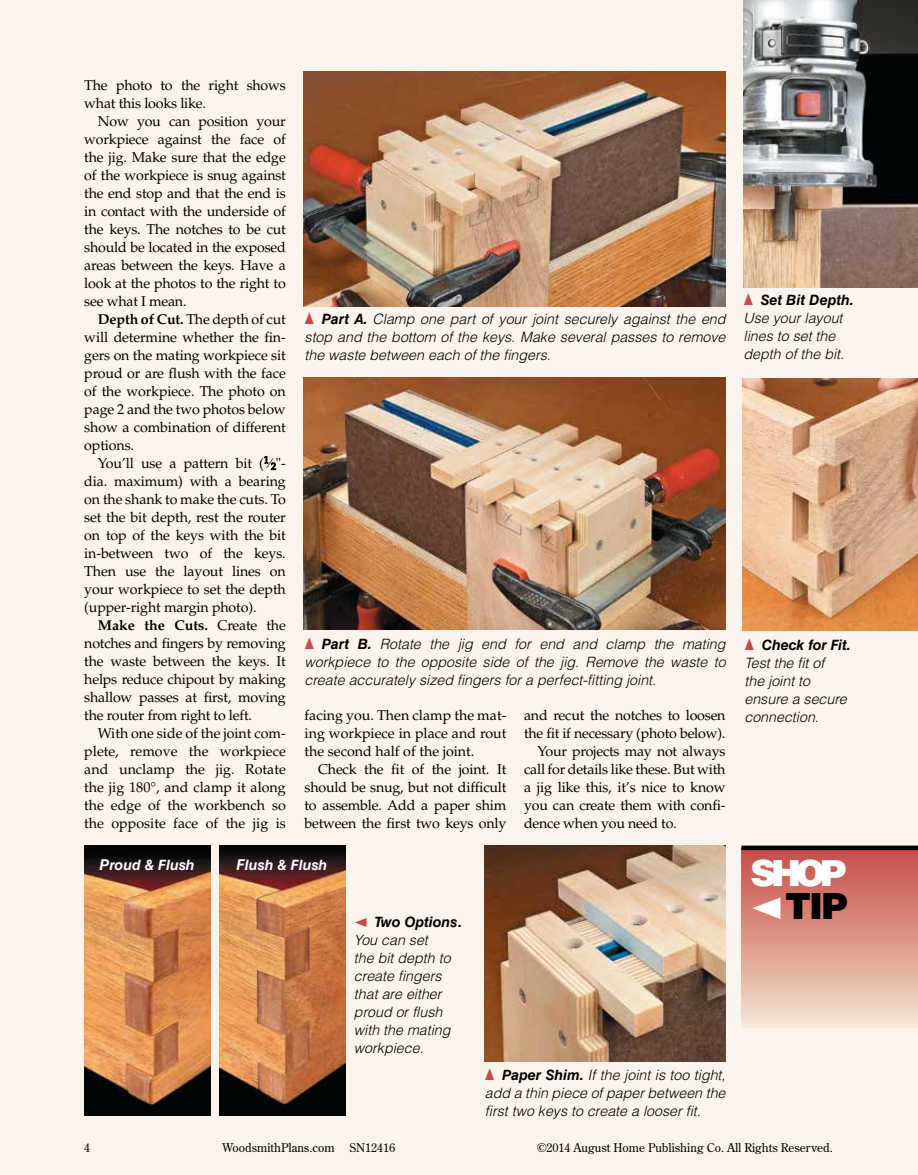
<style>
.page{position:relative;width:918px;height:1175px;background:#fff}
.page>*{position:absolute;margin:0;border:0;box-sizing:border-box;transform-origin:0 0}
.t1{font:900 36px "Helvetica LT Std";color:#fff}
.t2{font:900 36px "Helvetica LT Std";color:#000}
.t3{font:14.25px/18px "Palatino LT Std";letter-spacing:-.015em;color:#000;text-align:justify}
.t4{font:italic 300 14.25px/18px "Helvetica LT Std";color:#000}
.t5{font:italic 700 14.25px "Helvetica LT Std";color:#000}
.t6{font:italic 700 14.25px "Helvetica LT Std";color:#fff}
.t7{font:12px "Century Old Style";color:#000}
.s1{font-weight:700}
.s2{font-size:15px}
</style>
<div class="page">
<div style="left:0;top:0;width:918px;height:1174px;background:#fbf4ed"></div>
<svg style="left:264px;top:456px;width:12px;height:14px"></svg>
<div style="left:741px;top:848px;width:177px;height:180px;background:linear-gradient(to bottom,#c64a43,#f4e4d2)"></div>
<div style="left:742px;top:845px;width:176px;height:5px;background:#000"></div>
<img style="left:485px;top:845px;width:241px;height:216px">
<img style="left:304px;top:71px;width:422px;height:235px">
<img style="left:744px;top:0;width:174px;height:287px">
<img style="left:304px;top:377px;width:422px;height:252px">
<img style="left:743px;top:378px;width:175px;height:252px">
<img style="left:84px;top:845px;width:126px;height:270px">
<img style="left:219px;top:845px;width:126px;height:270px">
<svg style="left:752px;top:897px;width:29px;height:21px"></svg>
<p class="t3" style="left:84px;top:76px;width:203px">The photo to the right shows what this looks like.</p>
<p class="t3" style="left:84px;top:112px;width:203px;text-indent:13px">Now you can position your workpiece against the face of the jig. Make sure that the edge of the workpiece is snug against the end stop and that the end is in contact with the underside of the keys. The notches to be cut should be located in the exposed areas between the keys. Have a look at the photos to the right to see what I mean.</p>
<p class="t3" style="left:84px;top:310px;width:203px;text-indent:13px"><span class="s1">Depth of Cut.</span> The depth of cut will determine whether the fin&shy;gers on the mating workpiece sit proud or are flush with the face of the workpiece. The photo on page 2 and the two photos below show a combination of different options.</p>
<p class="t3" style="left:84px;top:454px;width:203px;text-indent:13px">You’ll use a pattern bit (<sup>1</sup>⁄<sub>2</sub>"- dia. maximum) with a bearing on the shank to make the cuts. To set the bit depth, rest the router on top of the keys with the bit in-between two of the keys.<br>Then use the layout lines on your workpiece to set the depth (upper-right margin photo).</p>
<p class="t3" style="left:84px;top:616px;width:203px;text-indent:13px"><span class="s1">Make the Cuts.</span> Create the notches and fingers by removing the waste between the keys. It helps reduce chipout by making shallow passes at first, moving the router from right to left.</p>
<p class="t3" style="left:84px;top:724px;width:203px;text-indent:13px">With one side of the joint com&shy;plete, remove the workpiece and unclamp the jig. Rotate the jig 180°, and clamp it along the edge of the workbench so the opposite face of the jig is</p>
<p class="t4" style="left:305px;top:310px;width:423px;text-align:justify;text-indent:17px"><span class="s1">Part A.</span> Clamp one part of your joint securely against the end stop and the bottom of the keys. Make several passes to remove the waste between each of the fingers.</p>
<p class="t4" style="left:305px;top:635px;width:423px;text-align:justify;text-indent:17px"><span class="s1">Part B.</span> Rotate the jig end for end and clamp the mating workpiece to the opposite side of the jig. Remove the waste to create accurately sized fingers for a perfect-fitting joint.</p>
<p class="t3" style="left:305px;top:706px;width:203px">facing you. Then clamp the mat&shy;ing workpiece in place and rout the second half of the joint.</p>
<p class="t3" style="left:305px;top:760px;width:203px;text-indent:13px">Check the fit of the joint. It should be snug, but not difficult to assemble. Add a paper shim between the first two keys only</p>
<p class="t3" style="left:524px;top:706px;width:203px">and recut the notches to loosen</p>
<p class="t3" style="left:524px;top:724px;width:203px">the fit if necessary (photo below).</p>
<p class="t3" style="left:538px;top:742px;width:190px">Your projects may not always</p>
<p class="t3" style="left:524px;top:760px;width:203px">call for details like these. But with</p>
<p class="t3" style="left:524px;top:778px;width:203px">a jig like this, it’s nice to know</p>
<p class="t3" style="left:524px;top:796px;width:203px">you can create them with confi-</p>
<p class="t3" style="left:524px;top:814px;width:154px">dence when you need to.</p>
<p class="t6" style="left:99px;top:856px;width:97px"><span class="s2">P</span>roud &amp; Flush</p>
<p class="t6" style="left:237px;top:856px;width:92px"><span class="s2">F</span>lush &amp; Flush</p>
<p class="t5" style="left:374px;top:913px;width:89px">Two Options.</p>
<p class="t4" style="left:354px;top:930px;width:98px">You can set the bit depth to create fingers that are either proud or flush with the mating workpiece.</p>
<p class="t4" style="left:485px;top:1065px;width:242px;text-align:justify;text-indent:17px"><span class="s1">Paper Shim.</span> If the joint is too tight, add a thin piece of paper between the first two keys to create a looser fit.</p>
<p class="t5" style="left:761px;top:292px;width:94px">Set Bit Depth.</p>
<p class="t4" style="left:744px;top:309px;width:102px">Use your layout lines to set the depth of the bit.</p>
<p class="t5" style="left:762px;top:636px;width:90px">Check for Fit.</p>
<p class="t4" style="left:744px;top:654px;width:104px">Test the fit of the joint to ensure a secure connection.</p>
<h1 class="t1" style="left:750px;top:849px;width:97px">SHOP</h1>
<h1 class="t2" style="left:785px;top:882px;width:64px">TIP</h1>
<p class="t7" style="left:84px;top:1140px;width:7px">4</p>
<p class="t7" style="left:222px;top:1140px;width:175px">WoodsmithPlans.com SN12416</p>
<p class="t7" style="left:537px;top:1140px;width:297px">©2014 August Home Publishing Co. All Rights Reserved.</p>
</div>
